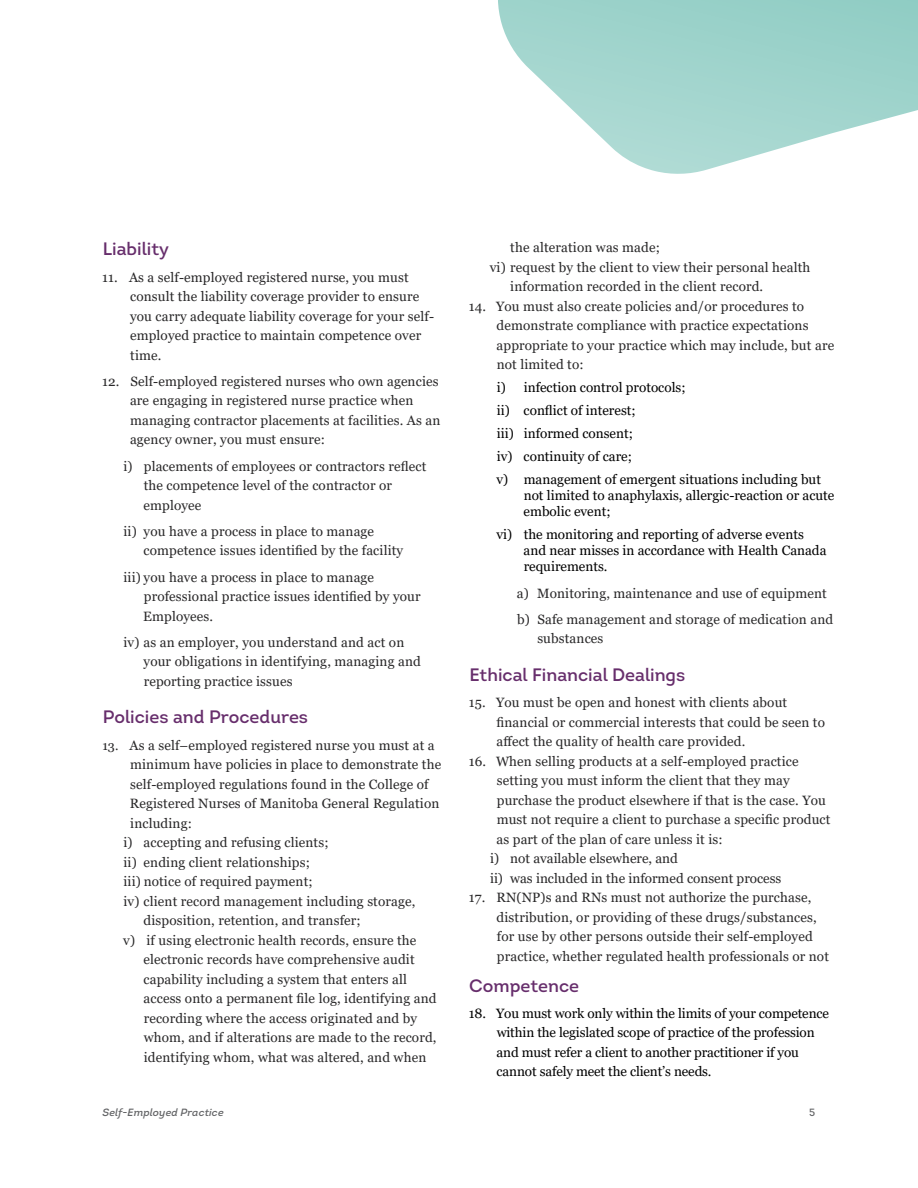
<style>
.page{position:relative;width:918px;height:1188px;background:#fff}
.page>*{position:absolute;margin:0;border:0;box-sizing:border-box;transform-origin:0 0}
.t1{font:18px "Intro";color:#672e6c}
.t2{font:13.5px/19.5px "Georgia";letter-spacing:.01em;color:#292829}
.t3{font:13.5px/23px "Georgia";color:#000}
.t4{font:italic 10.5px "Intro";letter-spacing:.01em;color:#636466}
.t5{font:10.5px "Intro";color:#636466}
.s1{font-size:12.75px}
</style>
<div class="page">
<svg style="left:498px;top:0;width:420px;height:174px;fill:#a3d5ce"></svg>
<h1 class="t1" style="left:103px;top:238px;width:68px">Liability</h1>
<p class="t2" style="left:130px;top:268px;width:306px;text-indent:-28px">11. As a self-employed registered nurse, you must consult the liability coverage provider to ensure you carry adequate liability coverage for your self&shy;employed practice to maintain competence over time.</p>
<p class="t2" style="left:130px;top:372px;width:312px;text-indent:-28px">12. Self-employed registered nurses who own agencies are engaging in registered nurse practice when managing contractor placements at facilities. As an agency owner, you must ensure:</p>
<p class="t2" style="left:144px;top:456px;width:284px;text-indent:-20px">i) placements of employees or contractors reflect the competence level of the contractor or employee</p>
<p class="t2" style="left:144px;top:522px;width:261px;text-indent:-20px">ii) you have a process in place to manage competence issues identified by the facility</p>
<p class="t2" style="left:143px;top:567px;width:279px;text-indent:-20px">iii) you have a process in place to manage professional practice issues identified by your<br>Employees.</p>
<p class="t2" style="left:144px;top:633px;width:279px;text-indent:-20px">iv) as an employer, you understand and act on your obligations in identifying, managing and reporting practice issues</p>
<h1 class="t1" style="left:103px;top:706px;width:207px">Policies and Procedures</h1>
<p class="t2" style="left:102px;top:736px;width:334px"><span class="s1">13.</span> As a self–employed registered nurse you must at a</p>
<p class="t2" style="left:130px;top:755px;width:313px">minimum have policies in place to demonstrate the</p>
<p class="t2" style="left:130px;top:775px;width:300px">self-employed regulations found in the College of</p>
<p class="t2" style="left:130px;top:794px;width:311px">Registered Nurses of Manitoba General Regulation</p>
<p class="t2" style="left:130px;top:814px;width:63px">including:</p>
<p class="t2" style="left:124px;top:833px;width:207px">i) accepting and refusing clients;</p>
<p class="t2" style="left:124px;top:853px;width:188px">ii) ending client relationships;</p>
<p class="t2" style="left:124px;top:872px;width:191px">iii) notice of required payment;</p>
<p class="t2" style="left:124px;top:892px;width:293px">iv) client record management including storage,</p>
<p class="t2" style="left:144px;top:911px;width:219px">disposition, retention, and transfer;</p>
<p class="t2" style="left:123px;top:930px;width:295px">v) if using electronic health records, ensure the</p>
<p class="t2" style="left:144px;top:950px;width:273px">electronic records have comprehensive audit</p>
<p class="t2" style="left:144px;top:969px;width:265px">capability including a system that enters all</p>
<p class="t2" style="left:144px;top:989px;width:295px">access onto a permanent file log, identifying and</p>
<p class="t2" style="left:144px;top:1008px;width:275px">recording where the access originated and by</p>
<p class="t2" style="left:144px;top:1028px;width:294px">whom, and if alterations are made to the record,</p>
<p class="t2" style="left:144px;top:1047px;width:284px">identifying whom, what was altered, and when</p>
<p class="t2" style="left:510px;top:238px;width:151px">the alteration was made;</p>
<p class="t2" style="left:490px;top:257px;width:322px">vi) request by the client to view their personal health</p>
<p class="t2" style="left:510px;top:277px;width:254px">information recorded in the client record.</p>
<p class="t2" style="left:497px;top:296px;width:339px;text-indent:-28px">14. You must also create policies and/or procedures to demonstrate compliance with practice expectations appropriate to your practice which may include, but are not limited to:</p>
<p class="t3" style="left:497px;top:376px;width:326px">i) infection control protocols;<br>ii) conflict of interest;<br>iii) informed consent;<br>iv) continuity of care;<br>v) management of emergent situations including but</p>
<p class="t3" style="left:524px;top:487px;width:312px;line-height:16.2px">not limited to anaphylaxis, allergic-reaction or acute embolic event;</p>
<p class="t3" style="left:524px;top:527px;width:304px;line-height:16.2px;text-indent:-27px">vi) the monitoring and reporting of adverse events and near misses in accordance with Health Canada requirements.</p>
<p class="t2" style="left:517px;top:580px;width:318px;line-height:26.2px">a) Monitoring, maintenance and use of equipment b) Safe management and storage of medication and</p>
<p class="t2" style="left:537px;top:629px;width:68px">substances</p>
<h1 class="t1" style="left:469px;top:664px;width:217px">Ethical Financial Dealings</h1>
<p class="t2" style="left:497px;top:693px;width:330px;text-indent:-28px">15. You must be open and honest with clients about financial or commercial interests that could be seen to affect the quality of health care provided.</p>
<p class="t2" style="left:469px;top:752px;width:331px">16. When selling products at a self-employed practice</p>
<p class="t2" style="left:497px;top:771px;width:294px">setting you must inform the client that they may</p>
<p class="t2" style="left:497px;top:791px;width:331px">purchase the product elsewhere if that is the case. You</p>
<p class="t2" style="left:497px;top:810px;width:335px">must not require a client to purchase a specific product</p>
<p class="t2" style="left:497px;top:830px;width:228px">as part of the plan of care unless it is:</p>
<p class="t2" style="left:490px;top:849px;width:189px">i) not available elsewhere, and</p>
<p class="t2" style="left:490px;top:869px;width:293px">ii) was included in the informed consent process</p>
<p class="t2" style="left:497px;top:888px;width:334px;text-indent:-28px">17. RN(NP)s and RNs must not authorize the purchase, distribution, or providing of these drugs/substances, for use by other persons outside their self-employed practice, whether regulated health professionals or not</p>
<h1 class="t1" style="left:469px;top:974px;width:111px">Competence</h1>
<p class="t3" style="left:497px;top:1004px;width:334px;line-height:19.5px;text-indent:-28px">18. You must work only within the limits of your competence within the legislated scope of practice of the profession and must refer a client to another practitioner if you cannot safely meet the client’s needs.</p>
<p class="t4" style="left:103px;top:1106px;width:123px">Self-Employed Practice</p>
<p class="t5" style="left:809px;top:1106px;width:8px">5</p>
</div>
